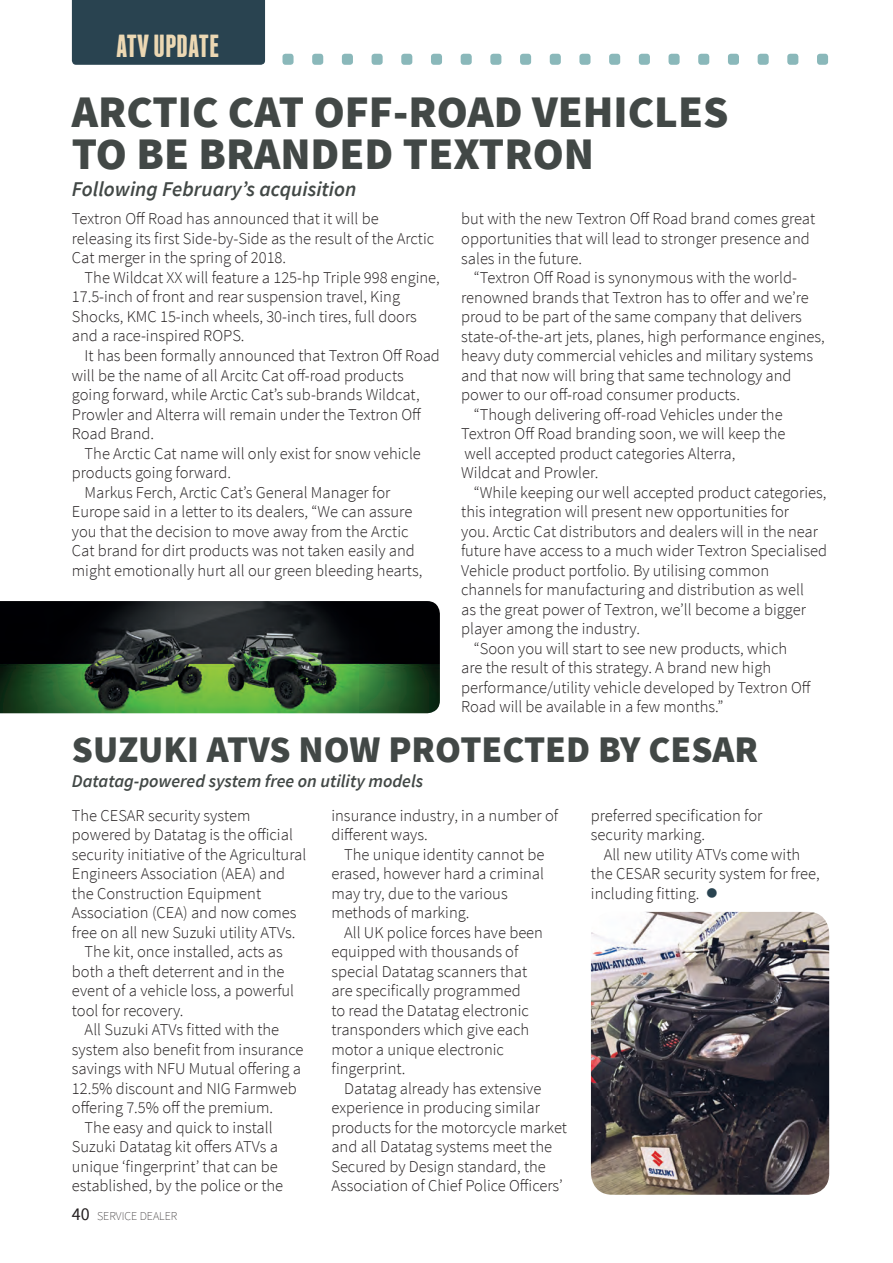
<style>
.page{position:relative;width:893px;height:1263px;background:#fff}
.page>*{position:absolute;margin:0;border:0;box-sizing:border-box;transform-origin:0 0}
.t1{font:900 45px/42px "Source Sans Pro";color:#424846}
.t2{font:900 37.5px "Source Sans Pro";color:#424846}
.t3{font:700 31.8px "Franchise";color:#ecd8b3}
.subhead{font:italic 600 21px "Source Sans Pro";color:#424846}
.subhead-2{font:italic 600 18px "Source Sans Pro";color:#424846}
.Body_Copy{font:300 16.5px/19.5px "Source Sans Pro";color:#231f20}
.Body_Copy_No_Ind{font:300 16.5px/19.5px "Source Sans Pro";color:#231f20}
.t4{font:200 12px "Source Sans Pro";color:#231f20}
.s1{font-weight:400;font-size:18px}
.s2{color:#294350}
</style>
<div class="page">
<div style="left:72px;top:0;width:193px;height:65px;background:#294350"></div>
<div style="left:282px;top:54px;width:11px;height:11px;background:#8ab8ba;border-radius:3px"></div>
<div style="left:312px;top:54px;width:11px;height:11px;background:#8ab8ba;border-radius:3px"></div>
<div style="left:342px;top:54px;width:11px;height:11px;background:#8ab8ba;border-radius:3px"></div>
<div style="left:371px;top:54px;width:11px;height:11px;background:#8ab8ba;border-radius:3px"></div>
<div style="left:401px;top:54px;width:11px;height:11px;background:#8ab8ba;border-radius:3px"></div>
<div style="left:431px;top:54px;width:11px;height:11px;background:#8ab8ba;border-radius:3px"></div>
<div style="left:460px;top:54px;width:11px;height:11px;background:#8ab8ba;border-radius:3px"></div>
<div style="left:490px;top:54px;width:11px;height:11px;background:#8ab8ba;border-radius:3px"></div>
<div style="left:520px;top:54px;width:11px;height:11px;background:#8ab8ba;border-radius:3px"></div>
<div style="left:549px;top:54px;width:11px;height:11px;background:#8ab8ba;border-radius:3px"></div>
<div style="left:579px;top:54px;width:11px;height:11px;background:#8ab8ba;border-radius:3px"></div>
<div style="left:609px;top:54px;width:11px;height:11px;background:#8ab8ba;border-radius:3px"></div>
<div style="left:638px;top:54px;width:12px;height:11px;background:#8ab8ba;border-radius:3px"></div>
<div style="left:668px;top:54px;width:11px;height:11px;background:#8ab8ba;border-radius:3px"></div>
<div style="left:698px;top:54px;width:11px;height:11px;background:#8ab8ba;border-radius:3px"></div>
<div style="left:728px;top:54px;width:11px;height:11px;background:#8ab8ba;border-radius:3px"></div>
<div style="left:757px;top:54px;width:11px;height:11px;background:#8ab8ba;border-radius:3px"></div>
<div style="left:787px;top:54px;width:11px;height:11px;background:#8ab8ba;border-radius:3px"></div>
<div style="left:817px;top:54px;width:11px;height:11px;background:#8ab8ba;border-radius:3px"></div>
<img style="left:0;top:601px;width:440px;height:112px">
<img style="left:591px;top:912px;width:238px;height:282px">
<p class="t3" style="left:116px;top:31px;width:105px">ATV UPDATE</p>
<p class="t1" style="left:72px;top:93px;width:658px">ARCTIC CAT OFF-ROAD VEHICLES<br>TO BE BRANDED TEXTRON</p>
<p class="subhead" style="left:72px;top:176px;width:286px">Following February’s acquisition</p>
<p class="Body_Copy_No_Ind" style="left:72px;top:209px;width:364px">Textron Off Road has announced that it will be releasing its first Side-by-Side as the result of the Arctic<br>Cat merger in the spring of 2018.</p>
<p class="Body_Copy" style="left:72px;top:268px;width:369px;text-indent:13px">The Wildcat XX will feature a 125-hp Triple 998 engine, 17.5-inch of front and rear suspension travel, King Shocks, KMC 15-inch wheels, 30-inch tires, full doors and a race-inspired ROPS.</p>
<p class="Body_Copy" style="left:72px;top:346px;width:369px;text-indent:13px">It has been formally announced that Textron Off Road will be the name of all Arcitc Cat off-road products going forward, while Arctic Cat’s sub-brands Wildcat, Prowler and Alterra will remain under the Textron Off Road Brand.</p>
<p class="Body_Copy" style="left:72px;top:443px;width:350px;text-indent:13px">The Arctic Cat name will only exist for snow vehicle products going forward.</p>
<p class="Body_Copy" style="left:72px;top:482px;width:352px;text-indent:13px">Markus Ferch, Arctic Cat’s General Manager for Europe said in a letter to its dealers, “We can assure you that the decision to move away from the Arctic Cat brand for dirt products was not taken easily and might emotionally hurt all our green bleeding hearts,</p>
<p class="Body_Copy" style="left:461px;top:209px;width:355px">but with the new Textron Off Road brand comes great opportunities that will lead to stronger presence and sales in the future.</p>
<p class="Body_Copy" style="left:461px;top:268px;width:365px;text-indent:13px">“Textron Off Road is synonymous with the world&shy;renowned brands that Textron has to offer and we’re proud to be part of the same company that delivers state-of-the-art jets, planes, high performance engines, heavy duty commercial vehicles and military systems and that now will bring that same technology and power to our off-road consumer products.</p>
<p class="Body_Copy" style="left:461px;top:404px;width:326px;text-indent:13px">“Though delivering off-road Vehicles under the Textron Off Road branding soon, we will keep the well accepted product categories Alterra, Wildcat and Prowler.</p>
<p class="Body_Copy" style="left:461px;top:482px;width:367px;text-indent:13px">“While keeping our well accepted product categories, this integration will present new opportunities for<br>you. Arctic Cat distributors and dealers will in the near future have access to a much wider Textron Specialised Vehicle product portfolio. By utilising common channels for manufacturing and distribution as well<br>as the great power of Textron, we’ll become a bigger player among the industry.</p>
<p class="Body_Copy" style="left:461px;top:638px;width:351px;text-indent:13px">“Soon you will start to see new products, which are the result of this strategy. A brand new high performance/utility vehicle developed by Textron Off Road will be available in a few months.”</p>
<p class="t2" style="left:72px;top:724px;width:687px">SUZUKI ATVS NOW PROTECTED BY CESAR</p>
<p class="subhead-2" style="left:72px;top:770px;width:353px">Datatag-powered system free on utility models</p>
<p class="Body_Copy_No_Ind" style="left:72px;top:805px;width:236px">The CESAR security system powered by Datatag is the official security initiative of the Agricultural<br>Engineers Association (AEA) and the Construction Equipment<br>Association (CEA) and now comes free on all new Suzuki utility ATVs.</p>
<p class="Body_Copy" style="left:72px;top:942px;width:224px;text-indent:13px">The kit, once installed, acts as both a theft deterrent and in the event of a vehicle loss, a powerful tool for recovery.</p>
<p class="Body_Copy" style="left:72px;top:1020px;width:233px;text-indent:13px">All Suzuki ATVs fitted with the system also benefit from insurance savings with NFU Mutual offering a<br>12.5% discount and NIG Farmweb offering 7.5% off the premium.</p>
<p class="Body_Copy" style="left:72px;top:1117px;width:213px;text-align:center">The easy and quick to install<br>Suzuki Datatag kit offers ATVs a unique ‘fingerprint’ that can be established, by the police or the</p>
<p class="t4" style="left:72px;top:1208px;width:107px"><span class="s1">40</span> SERVICE DEALER</p>
<p class="Body_Copy" style="left:331px;top:805px;width:228px">insurance industry, in a number of different ways.</p>
<p class="Body_Copy" style="left:331px;top:844px;width:214px;text-indent:13px">The unique identity cannot be erased, however hard a criminal may try, due to the various methods of marking.</p>
<p class="Body_Copy" style="left:331px;top:922px;width:213px;text-indent:13px">All UK police forces have been equipped with thousands of special Datatag scanners that are specifically programmed<br>to read the Datatag electronic transponders which give each motor a unique electronic fingerprint.</p>
<p class="Body_Copy" style="left:331px;top:1078px;width:237px;text-indent:13px">Datatag already has extensive experience in producing similar products for the motorcycle market and all Datatag systems meet the Secured by Design standard, the Association of Chief Police Officers’</p>
<p class="Body_Copy" style="left:591px;top:805px;width:173px">preferred specification for security marking.</p>
<p class="Body_Copy" style="left:591px;top:844px;width:230px;text-indent:13px">All new utility ATVs come with the CESAR security system for free, including fitting. <span class="s2">●</span></p>
</div>
